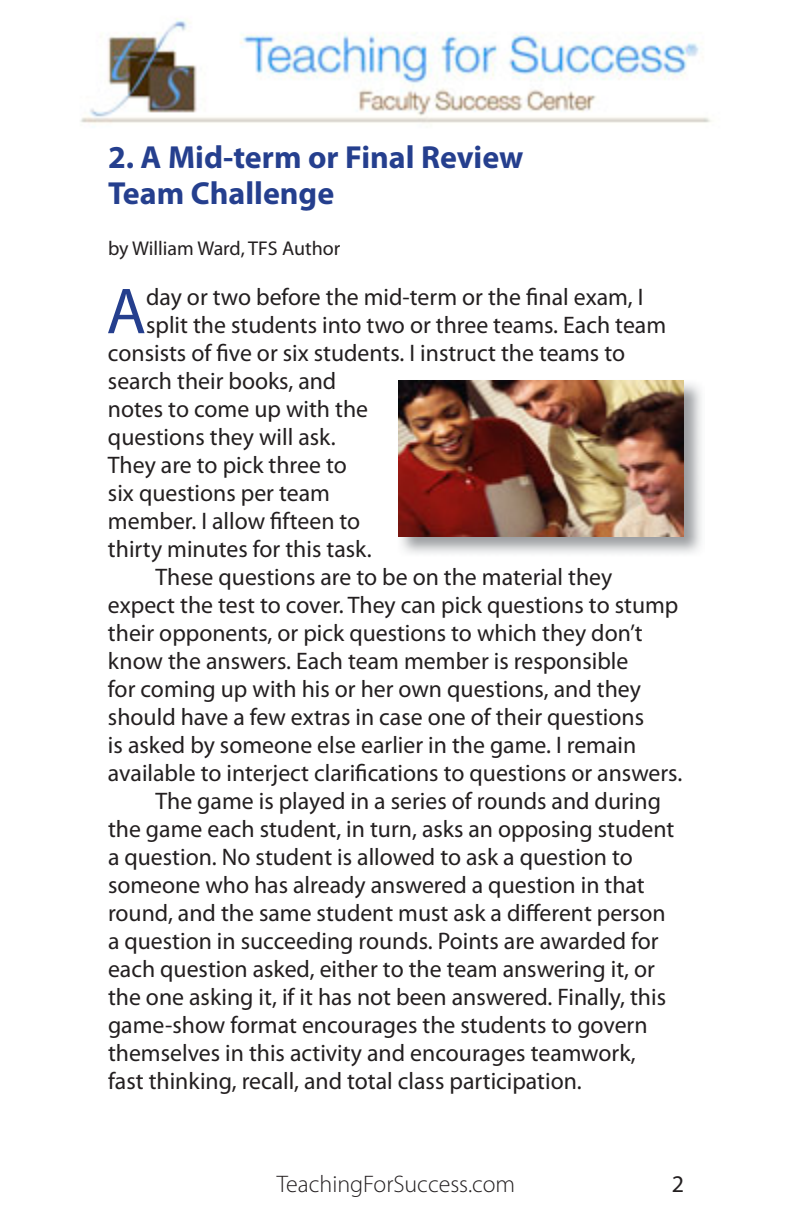
<style>
.page{position:relative;width:792px;height:1224px;background:#fff}
.page>*{position:absolute;margin:0;border:0;box-sizing:border-box;transform-origin:0 0}
.t1{font:65.6px "Myriad Pro";color:#253f8e}
.t2{font:700 32px/36px "Myriad Pro";color:#253f8e}
.t3{font:24px "Myriad Pro";color:#231f20}
.t4{font:300 24px "Myriad Pro";color:#231f20}
.t5{font:20px "Myriad Pro";color:#231f20}
</style>
<div class="page">
<img style="left:80px;top:18px;width:631px;height:106px">
<img style="left:398px;top:380px;width:304px;height:174px">
<img style="left:399px;top:381px;width:285px;height:156px">
<h2 class="t2" style="left:108px;top:140px;width:417px">2. A Mid-term or Final Review<br>Team Challenge</h2>
<p class="t5" style="left:108px;top:237px;width:234px">by William Ward, TFS Author</p>
<h1 class="t1" style="left:106px;top:275px;width:41px">A</h1>
<p class="t3" style="left:146px;top:284px;width:499px">day or two before the mid-term or the final exam, I</p>
<p class="t3" style="left:146px;top:312px;width:522px">split the students into two or three teams. Each team</p>
<p class="t3" style="left:108px;top:340px;width:519px">consists of five or six students. I instruct the teams to</p>
<p class="t3" style="left:108px;top:368px;width:230px">search their books, and</p>
<p class="t3" style="left:108px;top:396px;width:262px">notes to come up with the</p>
<p class="t3" style="left:108px;top:424px;width:229px">questions they will ask.</p>
<p class="t3" style="left:108px;top:452px;width:240px">They are to pick three to</p>
<p class="t3" style="left:108px;top:480px;width:224px">six questions per team</p>
<p class="t3" style="left:108px;top:508px;width:254px">member. I allow fifteen to</p>
<p class="t3" style="left:108px;top:536px;width:265px">thirty minutes for this task.</p>
<p class="t3" style="left:156px;top:564px;width:458px">These questions are to be on the material they</p>
<p class="t3" style="left:108px;top:592px;width:572px">expect the test to cover. They can pick questions to stump</p>
<p class="t3" style="left:108px;top:620px;width:536px">their opponents, or pick questions to which they don’t</p>
<p class="t3" style="left:108px;top:648px;width:522px">know the answers. Each team member is responsible</p>
<p class="t3" style="left:108px;top:676px;width:534px">for coming up with his or her own questions, and they</p>
<p class="t3" style="left:108px;top:704px;width:538px">should have a few extras in case one of their questions</p>
<p class="t3" style="left:108px;top:732px;width:530px">is asked by someone else earlier in the game. I remain</p>
<p class="t3" style="left:108px;top:760px;width:576px">available to interject clarifications to questions or answers.</p>
<p class="t3" style="left:156px;top:788px;width:507px">The game is played in a series of rounds and during</p>
<p class="t3" style="left:108px;top:816px;width:568px">the game each student, in turn, asks an opposing student</p>
<p class="t3" style="left:108px;top:844px;width:526px">a question. No student is allowed to ask a question to</p>
<p class="t3" style="left:108px;top:872px;width:538px">someone who has already answered a question in that</p>
<p class="t3" style="left:108px;top:900px;width:559px">round, and the same student must ask a different person</p>
<p class="t3" style="left:108px;top:928px;width:552px">a question in succeeding rounds. Points are awarded for</p>
<p class="t3" style="left:108px;top:956px;width:549px">each question asked, either to the team answering it, or</p>
<p class="t3" style="left:108px;top:984px;width:560px">the one asking it, if it has not been answered. Finally, this</p>
<p class="t3" style="left:108px;top:1012px;width:541px">game-show format encourages the students to govern</p>
<p class="t3" style="left:108px;top:1040px;width:529px">themselves in this activity and encourages teamwork,</p>
<p class="t3" style="left:108px;top:1068px;width:475px">fast thinking, recall, and total class participation.</p>
<p class="t4" style="left:277px;top:1171px;width:240px">TeachingForSuccess.com</p>
<p class="t3" style="left:672px;top:1171px;width:14px">2</p>
</div>
